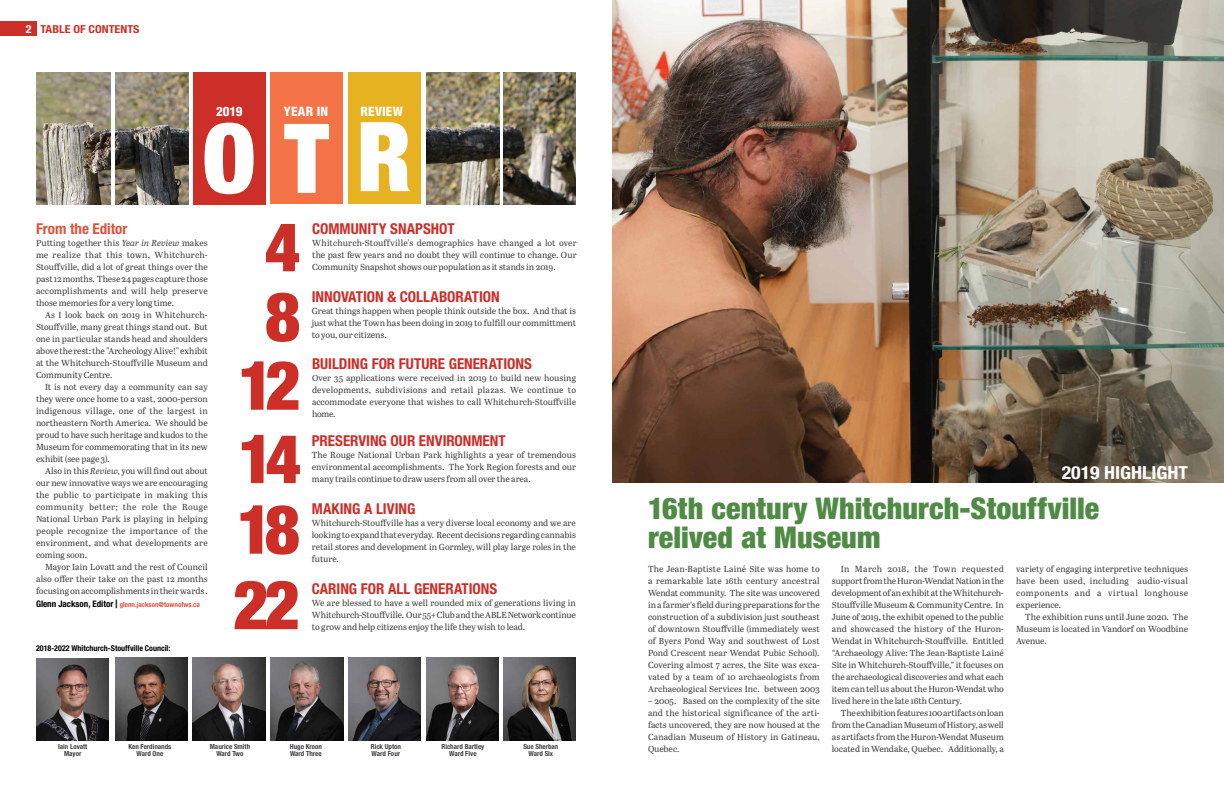
<style>
.page{position:relative;width:1224px;height:792px;background:#fff}
.page>*{position:absolute;margin:0;border:0;box-sizing:border-box;transform-origin:0 0}
.t1{font:900 condensed 96.5px "Helvetica Neue LT Std";color:#fff}
.t2{font:900 condensed 68.2px "Helvetica Neue LT Std";letter-spacing:-.12em;color:#cc2e28}
.t3{font:900 condensed 30px/29px "Helvetica Neue LT Std";letter-spacing:.005em;color:#508b45}
.t4{font:700 condensed 18px "Helvetica Neue LT Std";color:#fff;scale:1.1 1}
.t5{font:700 condensed 15px "Helvetica Neue LT Std";color:#cc2e28}
.t6{font:700 condensed 15px "Helvetica Neue LT Std";color:#db543e}
.t7{font:800 condensed 13px "Helvetica Neue LT Std";letter-spacing:.015em;color:#fff}
.t8{font:700 condensed 11px "Helvetica Neue LT Std";color:#cc2e28;scale:1.1 1}
.t9{font:8.8px/12px "Abril Text";letter-spacing:-.005em;color:#414042;text-align:justify}
.t10{font:700 condensed 8px "Helvetica Neue LT Std";color:#000}
.t11{font:700 condensed 7px/7px "Helvetica Neue LT Std";color:#414042;text-align:center}
.t12{font:700 condensed 7px "Helvetica Neue LT Std";color:#db543e}
.s1{color:#fff}
.s2{font-style:italic}
.s3{font-size:9px;color:#000}
.s4{font-size:11.7px;color:#000}
</style>
<div class="page">
<div style="left:270px;top:72px;width:73px;height:132px;background:#f37246"></div>
<div style="left:348px;top:72px;width:72px;height:132px;background:#e7b222"></div>
<div style="left:193px;top:72px;width:72px;height:133px;background:#cc2e28"></div>
<div style="left:0;top:22px;width:36px;height:14px;background:#cc2e28"></div>
<img style="left:36px;top:72px;width:75px;height:132px">
<img style="left:116px;top:72px;width:72px;height:132px">
<img style="left:426px;top:72px;width:73px;height:132px">
<img style="left:503px;top:72px;width:73px;height:132px">
<img style="left:115px;top:658px;width:73px;height:82px">
<img style="left:36px;top:658px;width:73px;height:82px">
<img style="left:193px;top:658px;width:72px;height:82px">
<img style="left:271px;top:658px;width:72px;height:82px">
<img style="left:348px;top:658px;width:73px;height:82px">
<img style="left:426px;top:658px;width:73px;height:83px">
<img style="left:503px;top:658px;width:73px;height:82px">
<img style="left:612px;top:0;width:612px;height:482px">
<p class="t8" style="left:26px;top:22px;width:105px"><span class="s1">2</span> TABLE OF CONTENTS</p>
<h3 class="t7" style="left:216px;top:103px;width:28px">2019</h3>
<h3 class="t7" style="left:284px;top:103px;width:46px">YEAR IN</h3>
<h3 class="t7" style="left:361px;top:103px;width:44px">REVIEW</h3>
<h1 class="t1" style="left:202px;top:99px;width:211px">OTR</h1>
<h3 class="t6" style="left:36px;top:219px;width:93px">From the Editor</h3>
<p class="t9" style="left:36px;top:236px;width:173px">Putting together this <span class="s2">Year in Review</span> makes me realize that this town, Whitchurch-Stouffville, did a lot of great things over the past 12 months. These 24 pages capture those accomplishments and will help preserve those memories for a very long time.</p>
<p class="t9" style="left:36px;top:308px;width:173px;text-indent:9px">As I look back on 2019 in Whitchurch-Stouffville, many great things stand out. But one in particular stands head and shoulders above the rest: the "Archeology Alive!" exhibit at the Whitchurch-Stouffville Museum and Community Centre.</p>
<p class="t9" style="left:36px;top:380px;width:173px;text-indent:9px">It is not every day a community can say they were once home to a vast, 2000-person indigenous village, one of the largest in northeastern North America. We should be proud to have such heritage and kudos to the Museum for commemorating that in its new exhibit (see page 3).</p>
<p class="t9" style="left:36px;top:464px;width:173px;text-indent:9px">Also in this <span class="s2">Review</span>, you will find out about our new innovative ways we are encouraging the public to participate in making this community better; the role the Rouge National Urban Park is playing in helping people recognize the importance of the environment, and what developments are coming soon.</p>
<p class="t9" style="left:36px;top:560px;width:173px;text-indent:9px">Mayor Iain Lovatt and the rest of Council also offer their take on the past 12 months focusing on accomplishments in their wards .</p>
<p class="t12" style="left:36px;top:600px;width:165px"><span class="s3">Glenn Jackson, Editor</span> <span class="s4">|</span> glenn.jackson@townofws.ca</p>
<p class="t10" style="left:36px;top:643px;width:136px">2018-2022 Whitchurch-Stouffville Council:</p>
<h2 class="t2" style="left:265px;top:205px;width:37px">4</h2>
<h2 class="t2" style="left:265px;top:275px;width:37px">8</h2>
<h2 class="t2" style="left:238px;top:343px;width:64px">12</h2>
<h2 class="t2" style="left:238px;top:417px;width:64px">14</h2>
<h2 class="t2" style="left:237px;top:487px;width:64px">18</h2>
<h2 class="t2" style="left:233px;top:563px;width:68px">22</h2>
<h3 class="t5" style="left:312px;top:220px;width:144px">COMMUNITY SNAPSHOT</h3>
<p class="t9" style="left:312px;top:237px;width:266px">Whitchurch-Stouffville's demographics have changed a lot over the past few years and no doubt they will continue to change. Our Community Snapshot shows our population as it stands in 2019.</p>
<h3 class="t5" style="left:312px;top:287px;width:189px">INNOVATION &amp; COLLABORATION</h3>
<p class="t9" style="left:312px;top:304px;width:266px">Great things happen when people think outside the box. And that is just what the Town has been doing in 2019 to fulfill our committment to you, our citizens.</p>
<h3 class="t5" style="left:312px;top:354px;width:221px">BUILDING FOR FUTURE GENERATIONS</h3>
<p class="t9" style="left:312px;top:371px;width:266px">Over 35 applications were received in 2019 to build new housing developments, subdivisions and retail plazas. We continue to accommodate everyone that wishes to call Whitchurch-Stouffville</p>
<p class="t9" style="left:312px;top:407px;width:25px">home.</p>
<h3 class="t5" style="left:312px;top:432px;width:195px">PRESERVING OUR ENVIRONMENT</h3>
<p class="t9" style="left:312px;top:449px;width:266px">The Rouge National Urban Park highlights a year of tremendous environmental accomplishments. The York Region forests and our</p>
<p class="t9" style="left:312px;top:473px;width:220px">many trails continue to draw users from all over the area.</p>
<h3 class="t5" style="left:312px;top:500px;width:105px">MAKING A LIVING</h3>
<p class="t9" style="left:312px;top:517px;width:266px">Whitchurch-Stouffville has a very diverse local economy and we are looking to expand that everyday. Recent decisions regarding cannabis retail stores and development in Gormley, will play large roles in the</p>
<p class="t9" style="left:312px;top:553px;width:29px">future.</p>
<h3 class="t5" style="left:312px;top:580px;width:187px">CARING FOR ALL GENERATIONS</h3>
<p class="t9" style="left:312px;top:597px;width:266px">We are blessed to have a well rounded mix of generations living in<br>Whitchurch-Stouffville. Our 55+ Club and the ABLE Network continue</p>
<p class="t9" style="left:312px;top:621px;width:215px">to grow and help citizens enjoy the life they wish to lead.</p>
<p class="t11" style="left:58px;top:743px;width:31px">Iain Lovatt<br>Mayor</p>
<p class="t11" style="left:128px;top:743px;width:45px">Ken Ferdinands<br>Ward One</p>
<p class="t11" style="left:210px;top:743px;width:42px">Maurice Smith<br>Ward Two</p>
<p class="t11" style="left:290px;top:743px;width:34px;text-align:left">Hugo Kroon<br>Ward Three</p>
<p class="t11" style="left:371px;top:743px;width:32px;text-align:left">Rick Upton<br>Ward Four</p>
<p class="t11" style="left:441px;top:743px;width:44px">Richard Bartley<br>Ward Five</p>
<p class="t11" style="left:523px;top:743px;width:37px">Sue Sherban<br>Ward Six</p>
<h3 class="t4" style="left:1062px;top:462px;width:116px">2019 HIGHLIGHT</h3>
<h3 class="t3" style="left:648px;top:494px;width:453px">16th century Whitchurch-Stouffville relived at Museum</h3>
<p class="t9" style="left:648px;top:563px;width:173px">The Jean-Baptiste Lainé Site was home to a remarkable late 16th century ancestral Wendat community. The site was uncovered in a farmer’s field during preparations for the construction of a subdivision just southeast of downtown Stouffville (immediately west of Byers Pond Way and southwest of Lost Pond Crescent near Wendat Pubic School).<br>Covering almost 7 acres, the Site was exca&shy;vated by a team of 10 archaeologists from Archaeological Services Inc. between 2003</p>
<p class="t9" style="left:648px;top:694px;width:173px">– 2005. Based on the complexity of the site and the historical significance of the arti&shy;facts uncovered, they are now housed at the Canadian Museum of History in Gatineau, Quebec.</p>
<p class="t9" style="left:1016px;top:562px;width:174px">variety of engaging interpretive techniques have been used, including audio-visual components and a virtual longhouse experience.</p>
<p class="t9" style="left:1016px;top:610px;width:174px;text-indent:9px">The exhibition runs until June 2020. The Museum is located in Vandorf on Woodbine Avenue.</p>
<p class="t9" style="left:832px;top:562px;width:174px;text-indent:9px">In March 2018, the Town requested support from the Huron-Wendat Nation in the development of an exhibit at the Whitchurch-Stouffville Museum &amp; Community Centre. In June of 2019, the exhibit opened to the public and showcased the history of the Huron-Wendat in Whitchurch-Stouffville. Entitled “Archaeology Alive: The Jean-Baptiste Lainé Site in Whitchurch-Stouffville,” it focuses on the archaeological discoveries and what each item can tell us about the Huron-Wendat who lived here in the late 16th Century.</p>
<p class="t9" style="left:832px;top:706px;width:174px;text-indent:9px">The exhibition features 100 artifacts on loan from the Canadian Museum of History, as well as artifacts from the Huron-Wendat Museum located in Wendake, Quebec. Additionally, a</p>
</div>
